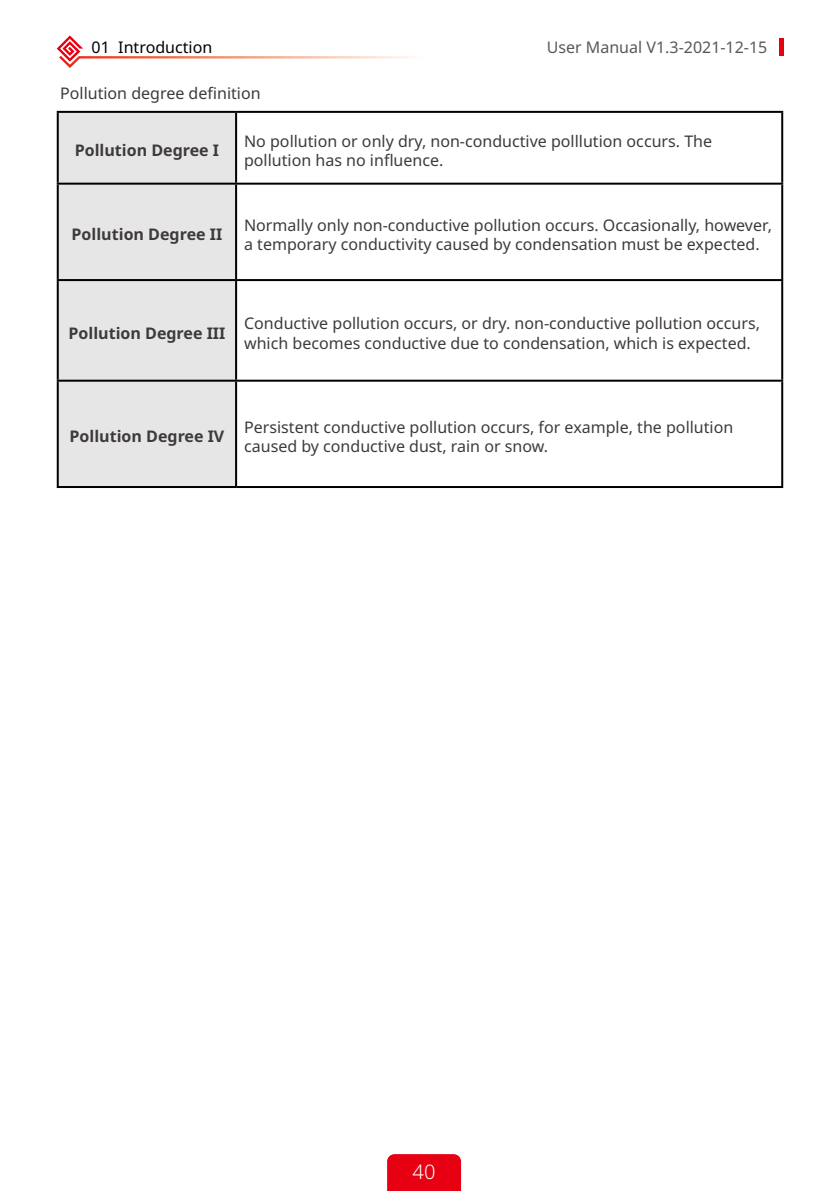
<style>
.page{position:relative;width:840px;height:1191px;background:#fff}
.page>*{position:absolute;margin:0;border:0;box-sizing:border-box;transform-origin:0 0}
.t1{font:300 20px "Noto Sans";color:#fff}
.t2{font:16px/19.2px "Noto Sans";color:#3e3a39}
.t3{font:700 16px "Noto Sans";color:#3e3a39}
.t4{font:16px "Noto Sans";color:#595757}
.t5{font:16px "Noto Sans";color:#000}
</style>
<div class="page">
<div style="left:387px;top:1154px;width:74px;height:37px;background:#e60012"></div>
<svg style="left:57px;top:35px;width:356px;height:33px"></svg>
<hr style="left:779px;top:38px;width:4px;height:18px;background:#e60012">
<div style="left:59px;top:113px;width:176px;height:373px;background:#e6e6e6"></div>
<hr style="left:57px;top:111px;width:179px;height:2px;background:#000">
<hr style="left:57px;top:113px;width:2px;height:70px;background:#000">
<hr style="left:236px;top:111px;width:546px;height:2px;background:#000">
<hr style="left:235px;top:113px;width:2px;height:70px;background:#000">
<hr style="left:780px;top:113px;width:2px;height:70px;background:#000">
<hr style="left:57px;top:183px;width:179px;height:2px;background:#000">
<hr style="left:57px;top:185px;width:2px;height:94px;background:#000">
<hr style="left:236px;top:183px;width:546px;height:2px;background:#000">
<hr style="left:235px;top:185px;width:2px;height:94px;background:#000">
<hr style="left:780px;top:185px;width:2px;height:94px;background:#000">
<hr style="left:57px;top:279px;width:179px;height:2px;background:#000">
<hr style="left:57px;top:281px;width:2px;height:99px;background:#000">
<hr style="left:236px;top:279px;width:546px;height:2px;background:#000">
<hr style="left:235px;top:281px;width:2px;height:99px;background:#000">
<hr style="left:780px;top:281px;width:2px;height:99px;background:#000">
<hr style="left:57px;top:380px;width:179px;height:2px;background:#000">
<hr style="left:57px;top:382px;width:2px;height:104px;background:#000">
<hr style="left:236px;top:380px;width:546px;height:2px;background:#000">
<hr style="left:235px;top:382px;width:2px;height:104px;background:#000">
<hr style="left:780px;top:382px;width:2px;height:104px;background:#000">
<hr style="left:57px;top:486px;width:179px;height:2px;background:#000">
<hr style="left:236px;top:486px;width:546px;height:2px;background:#000">
<p class="t5" style="left:92px;top:36px;width:122px">01 Introduction</p>
<p class="t4" style="left:546px;top:36px;width:222px">User Manual V1.3-2021-12-15</p>
<p class="t2" style="left:60px;top:84px;width:202px">Pollution degree definition</p>
<p class="t3" style="left:75px;top:139px;width:146px">Pollution Degree I</p>
<p class="t2" style="left:244px;top:132px;width:469px">No pollution or only dry, non-conductive polllution occurs. The pollution has no influence.</p>
<p class="t3" style="left:72px;top:223px;width:152px">Pollution Degree II</p>
<p class="t2" style="left:244px;top:216px;width:529px">Normally only non-conductive pollution occurs. Occasionally, however, a temporary conductivity caused by condensation must be expected.</p>
<p class="t3" style="left:68px;top:322px;width:158px">Pollution Degree III</p>
<p class="t2" style="left:244px;top:314px;width:517px">Conductive pollution occurs, or dry. non-conductive pollution occurs, which becomes conductive due to condensation, which is expected.</p>
<p class="t3" style="left:69px;top:425px;width:156px">Pollution Degree IV</p>
<p class="t2" style="left:244px;top:418px;width:490px">Persistent conductive pollution occurs, for example, the pollution caused by conductive dust, rain or snow.</p>
<p class="t1" style="left:412px;top:1158px;width:24px">40</p>
</div>
